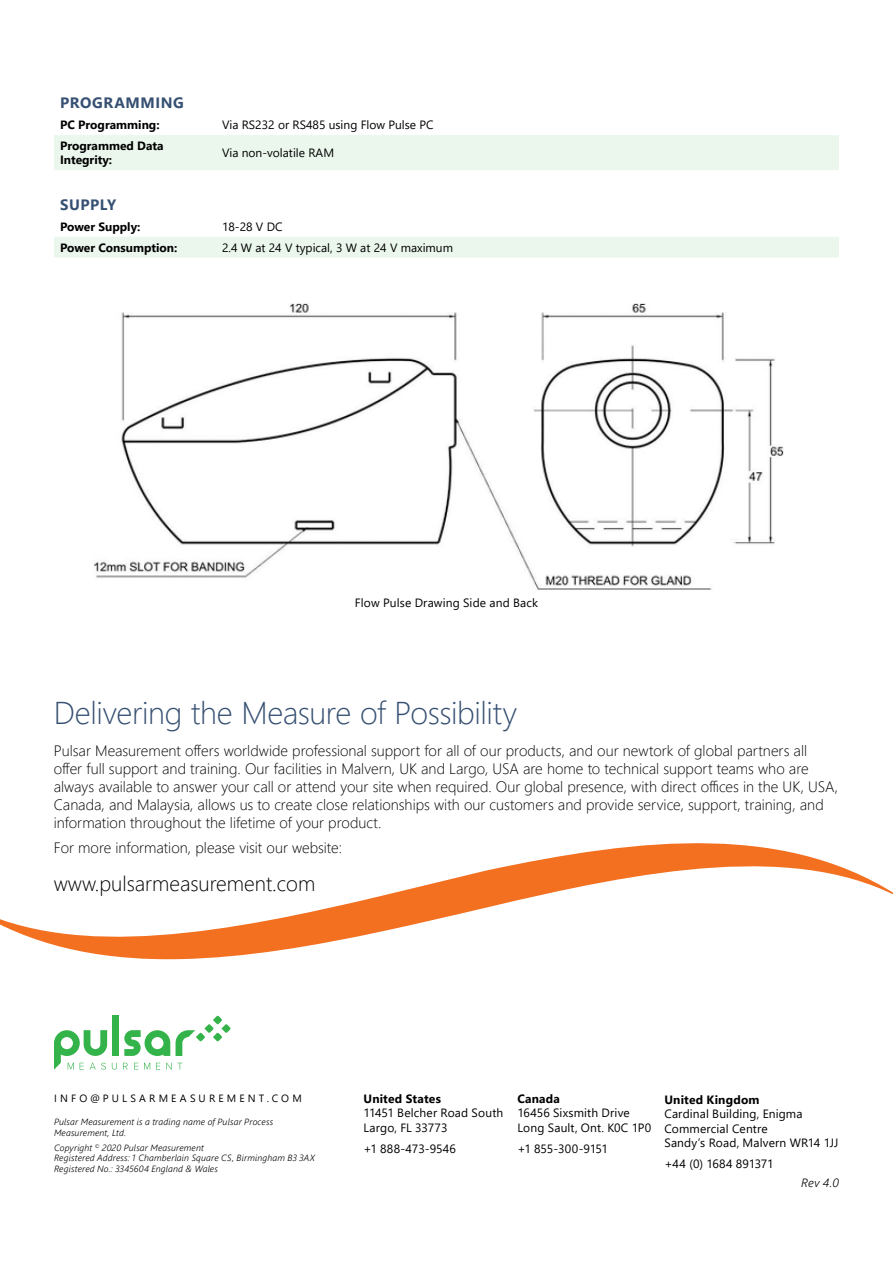
<style>
.page{position:relative;width:893px;height:1263px;background:#fff}
.page>*{position:absolute;margin:0;border:0;box-sizing:border-box;transform-origin:0 0}
.t1{font:300 31.5px "Segoe UI";letter-spacing:-.015em;color:#365072}
.t2{font:300 21px "Segoe UI";color:#000}
.t3{font:300 15px/18px "Segoe UI";color:#000}
.t4{font:700 15px "Segoe UI";letter-spacing:.035em;color:#365072}
.t5{font:12px/14.4px "Segoe UI";letter-spacing:.01em;color:#000}
.t6{font:700 12px/14.4px "Segoe UI";color:#000}
.t7{font:12px "Segoe UI";letter-spacing:-.015em;color:#000}
.t8{font:italic 300 12px "Segoe UI";color:#000}
.t9{font:10.5px "Segoe UI";letter-spacing:.3em;color:#000}
.t10{font:italic 300 9px/10.5px "Segoe UI";letter-spacing:.02em;color:#000}
</style>
<div class="page">
<div style="left:112px;top:1016px;width:7px;height:40px;background:#33b34a"></div>
<svg style="left:124px;top:1030px;width:46px;height:26px"></svg>
<svg style="left:176px;top:1016px;width:55px;height:40px"></svg>
<svg style="left:54px;top:1030px;width:63px;height:39px"></svg>
<svg style="left:123px;top:1063px;width:5px;height:6px"></svg>
<svg style="left:134px;top:1063px;width:4px;height:6px"></svg>
<svg style="left:144px;top:1063px;width:6px;height:6px"></svg>
<svg style="left:156px;top:1063px;width:4px;height:6px"></svg>
<svg style="left:166px;top:1063px;width:16px;height:6px"></svg>
<svg style="left:0;top:843px;width:893px;height:116px"></svg>
<img style="left:94px;top:303px;width:690px;height:287px">
<div style="left:54px;top:135px;width:785px;height:35px;background:#ebf7ed"></div>
<div style="left:54px;top:237px;width:785px;height:21px;background:#ebf7ed"></div>
<p class="t4" style="left:60px;top:89px;width:125px">PROGRAMMING</p>
<p class="t6" style="left:60px;top:117px;width:101px">PC Programming:</p>
<p class="t5" style="left:222px;top:117px;width:213px">Via RS232 or RS485 using Flow Pulse PC</p>
<p class="t6" style="left:60px;top:137px;width:105px">Programmed Data<br>Integrity:</p>
<p class="t5" style="left:222px;top:144px;width:114px">Via non-volatile RAM</p>
<p class="t4" style="left:60px;top:191px;width:57px">SUPPLY</p>
<p class="t6" style="left:60px;top:218px;width:82px">Power Supply:</p>
<p class="t5" style="left:222px;top:218px;width:62px">18-28 V DC</p>
<p class="t6" style="left:60px;top:239px;width:119px">Power Consumption:</p>
<p class="t5" style="left:222px;top:239px;width:233px">2.4 W at 24 V typical, 3 W at 24 V maximum</p>
<p class="t5" style="left:355px;top:594px;width:185px">Flow Pulse Drawing Side and Back</p>
<h1 class="t1" style="left:54px;top:683px;width:465px">Delivering the Measure of Possibility</h1>
<p class="t3" style="left:54px;top:740px;width:786px">Pulsar Measurement offers worldwide professional support for all of our products, and our newtork of global partners all offer full support and training. Our facilities in Malvern, UK and Largo, USA are home to technical support teams who are always available to answer your call or attend your site when required. Our global presence, with direct offices in the UK, USA, Canada, and Malaysia, allows us to create close relationships with our customers and provide service, support, training, and information throughout the lifetime of your product.</p>
<p class="t3" style="left:54px;top:837px;width:290px">For more information, please visit our website:</p>
<h2 class="t2" style="left:54px;top:864px;width:263px">www.pulsarmeasurement.com</h2>
<p class="t6" style="left:364px;top:1090px;width:79px">United States</p>
<p class="t5" style="left:364px;top:1104px;width:141px">11451 Belcher Road South<br>Largo, FL 33773</p>
<p class="t5" style="left:364px;top:1140px;width:94px">+1 888-473-9546</p>
<p class="t6" style="left:517px;top:1090px;width:44px">Canada</p>
<p class="t5" style="left:517px;top:1104px;width:135px">16456 Sixsmith Drive<br>Long Sault, Ont. K0C 1P0</p>
<p class="t7" style="left:517px;top:1137px;width:92px">+1 855-300-9151</p>
<p class="t9" style="left:54px;top:1088px;width:249px">INFO@PULSARMEASUREMENT.COM</p>
<p class="t6" style="left:664px;top:1091px;width:97px">United Kingdom</p>
<p class="t5" style="left:664px;top:1106px;width:176px">Cardinal Building, Enigma<br>Commercial Centre<br>Sandy’s Road, Malvern WR14 1JJ</p>
<p class="t7" style="left:664px;top:1152px;width:111px">+44 (0) 1684 891371</p>
<p class="t10" style="left:54px;top:1115px;width:221px">Pulsar Measurement is a trading name of Pulsar Process<br>Measurement, Ltd.</p>
<p class="t10" style="left:54px;top:1141px;width:263px">Copyright <sup>©</sup> 2020 Pulsar Measurement<br>Registered Address: 1 Chamberlain Square CS, Birmingham B3 3AX<br>Registered No.: 3345604 England &amp; Wales</p>
<p class="t8" style="left:801px;top:1171px;width:39px">Rev 4.0</p>
</div>
